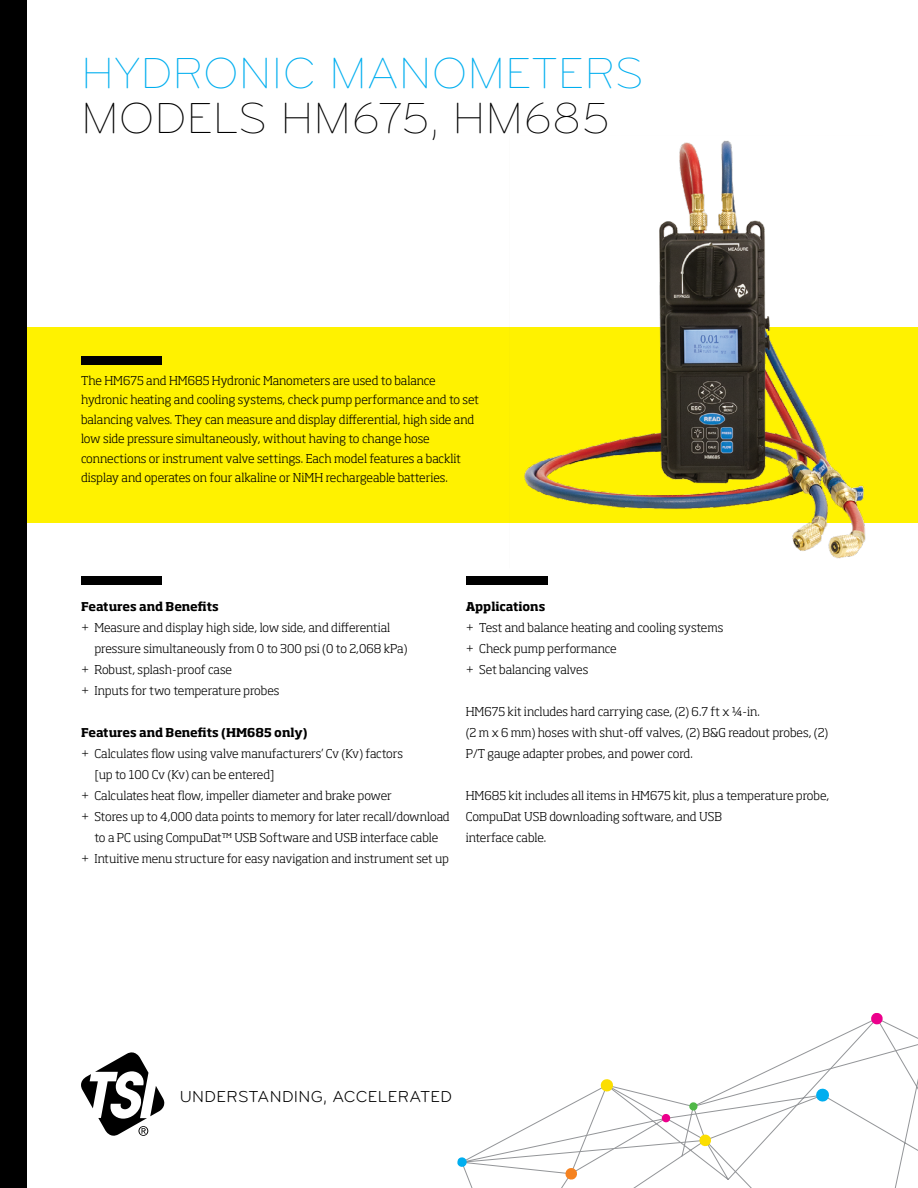
<style>
.page{position:relative;width:918px;height:1188px;background:#fff}
.page>*{position:absolute;margin:0;border:0;box-sizing:border-box;transform-origin:0 0}
.t1{font:300 45px "Bryant Pro";color:#00aeef}
.t2{font:300 45px "Bryant Pro";color:#000}
.t3{font:16.5px "Bryant Pro";letter-spacing:.025em;color:#010101}
.t4{font:300 12px/21px "Soho Std";letter-spacing:-.005em;color:#000}
.t5{font:700 12px "Soho Std";letter-spacing:-.005em;color:#000}
</style>
<div class="page">
<div style="left:0;top:327px;width:918px;height:196px;background:#fff200"></div>
<svg style="left:81px;top:1052px;width:84px;height:84px"></svg>
<div style="left:81px;top:357px;width:81px;height:8px;background:#000"></div>
<div style="left:466px;top:577px;width:81px;height:8px;background:#000"></div>
<div style="left:81px;top:577px;width:81px;height:8px;background:#000"></div>
<svg style="left:463px;top:1021px;width:455px;height:167px"></svg>
<svg style="left:689px;top:1102px;width:9px;height:9px"></svg>
<svg style="left:457px;top:1157px;width:10px;height:11px"></svg>
<svg style="left:565px;top:1167px;width:13px;height:13px"></svg>
<svg style="left:815px;top:1088px;width:15px;height:14px"></svg>
<svg style="left:600px;top:1078px;width:14px;height:14px"></svg>
<svg style="left:870px;top:1013px;width:13px;height:12px"></svg>
<svg style="left:699px;top:1134px;width:13px;height:13px"></svg>
<svg style="left:661px;top:1113px;width:10px;height:10px"></svg>
<div style="left:0;top:0;width:27px;height:1188px;background:#000"></div>
<img style="left:524px;top:140px;width:342px;height:419px">
<h1 class="t1" style="left:81px;top:47px;width:564px">HYDRONIC MANOMETERS</h1>
<h1 class="t2" style="left:81px;top:92px;width:531px">MODELS HM675, HM685</h1>
<p class="t4" style="left:81px;top:371px;width:400px;line-height:19.5px">The HM675 and HM685 Hydronic Manometers are used to balance hydronic heating and cooling systems, check pump performance and to set balancing valves. They can measure and display differential, high side and low side pressure simultaneously, without having to change hose connections or instrument valve settings. Each model features a backlit display and operates on four alkaline or NiMH rechargeable batteries.</p>
<p class="t5" style="left:81px;top:599px;width:139px">Features and Benefits</p>
<p class="t4" style="left:81px;top:617px;width:311px">+ Measure and display high side, low side, and differential</p>
<p class="t4" style="left:94px;top:638px;width:314px">pressure simultaneously from 0 to 300 psi (0 to 2,068 kPa)</p>
<p class="t4" style="left:81px;top:659px;width:153px">+ Robust, splash-proof case</p>
<p class="t4" style="left:81px;top:680px;width:200px">+ Inputs for two temperature probes</p>
<p class="t5" style="left:81px;top:725px;width:228px">Features and Benefits (HM685 only)</p>
<p class="t4" style="left:81px;top:743px;width:324px">+ Calculates flow using valve manufacturers’ Cv (Kv) factors</p>
<p class="t4" style="left:94px;top:764px;width:182px">[up to 100 Cv (Kv) can be entered]</p>
<p class="t4" style="left:81px;top:785px;width:312px">+ Calculates heat flow, impeller diameter and brake power</p>
<p class="t4" style="left:81px;top:806px;width:370px">+ Stores up to 4,000 data points to memory for later recall/download</p>
<p class="t4" style="left:94px;top:827px;width:345px">to a PC using CompuDat™ USB Software and USB interface cable</p>
<p class="t4" style="left:81px;top:848px;width:369px">+ Intuitive menu structure for easy navigation and instrument set up</p>
<p class="t5" style="left:466px;top:599px;width:81px">Applications</p>
<p class="t4" style="left:466px;top:617px;width:259px">+ Test and balance heating and cooling systems + Check pump performance<br>+ Set balancing valves</p>
<p class="t4" style="left:466px;top:701px;width:364px">HM675 kit includes hard carrying case, (2) 6.7 ft x ¼-in.<br>(2 m x 6 mm) hoses with shut-off valves, (2) B&amp;G readout probes, (2)<br>P/T gauge adapter probes, and power cord.</p>
<p class="t4" style="left:466px;top:785px;width:365px">HM685 kit includes all items in HM675 kit, plus a temperature probe,<br>CompuDat USB downloading software, and USB<br>interface cable.</p>
<h2 class="t3" style="left:180px;top:1087px;width:274px">UNDERSTANDING, ACCELERATED</h2>
</div>
